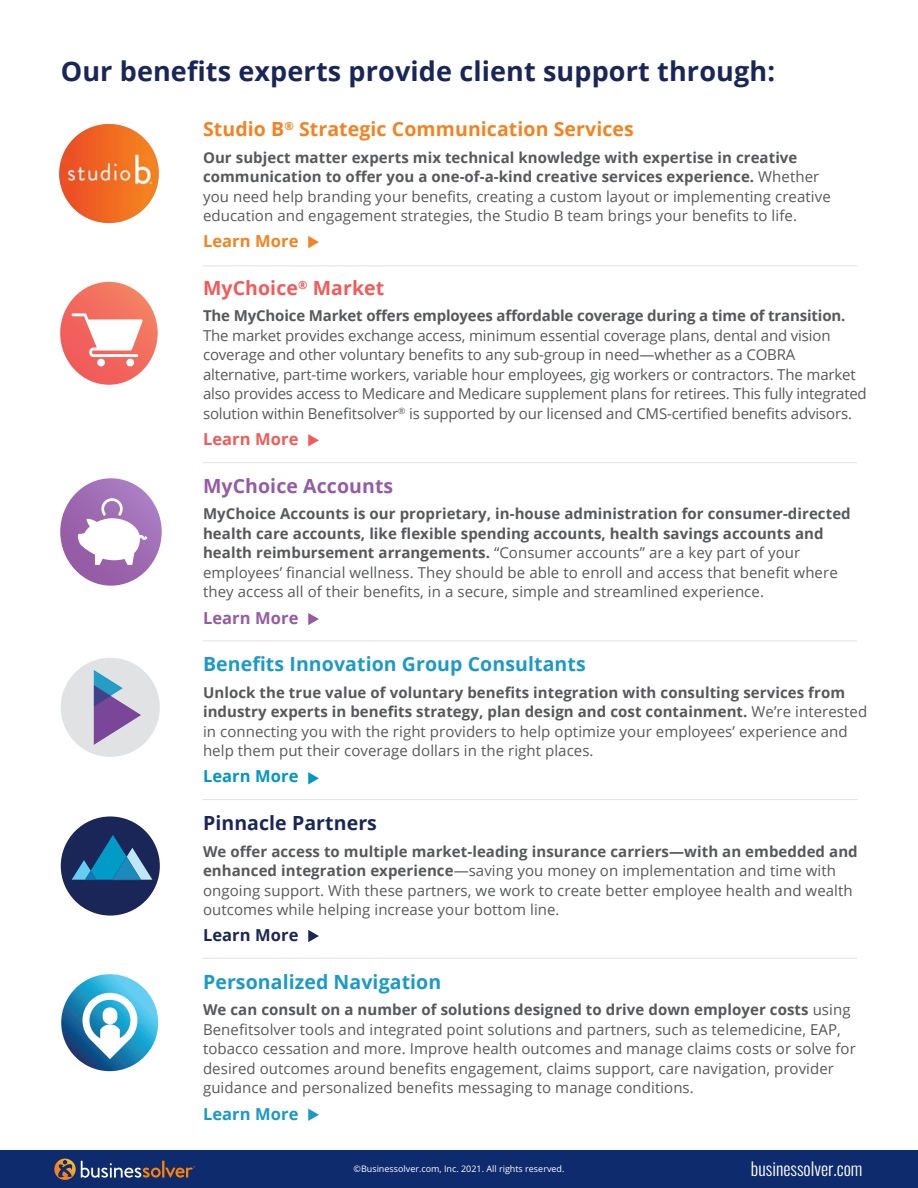
<style>
.page{position:relative;width:918px;height:1188px;background:#fff}
.page>*{position:absolute;margin:0;border:0;box-sizing:border-box;transform-origin:0 0}
.t1{font:700 57.15px "Open Sans";color:#f05b5a}
.t2{font:700 27px "Open Sans";letter-spacing:.005em;color:#1a2658}
.t3{font:700 19.5px "Open Sans";letter-spacing:.005em;color:#f58220}
.t4{font:700 19.5px "Open Sans";letter-spacing:.005em;color:#1c9ac6}
.t5{font:700 19.5px "Open Sans";letter-spacing:.005em;color:#199ac7}
.t6{font:700 19.5px "Open Sans";letter-spacing:.005em;color:#955ba5}
.t7{font:700 19.5px "Open Sans";letter-spacing:.005em;color:#1a2658}
.t8{font:700 19.5px "Open Sans";letter-spacing:.005em;color:#f15b5a}
.t9{font:300 18px "Oswald";color:#fff}
.t10{font:700 16.5px "Open Sans";letter-spacing:.005em;color:#f58220}
.t11{font:700 16.5px "Open Sans";letter-spacing:.005em;color:#f15b5a}
.t12{font:700 16.5px "Open Sans";letter-spacing:.005em;color:#955ba5}
.t13{font:700 16.5px "Open Sans";letter-spacing:.005em;color:#0097c3}
.t14{font:700 16.5px "Open Sans";letter-spacing:.005em;color:#1a2658}
.t15{font:700 16.5px "Open Sans";letter-spacing:.005em;color:#199ac7}
.t16{font:15px/19.5px "Open Sans";letter-spacing:.005em;color:#57585a}
.t17{font:700 15px "Open Sans";letter-spacing:-.01em;color:#57585a}
.t18{font:9px "Open Sans";color:#fff}
.s1{font-weight:700}
</style>
<div class="page">
<div style="left:61px;top:816px;width:99px;height:100px;background:#1a2658;border-radius:50%"></div>
<div style="left:61px;top:658px;width:99px;height:99px;background:#e1e2e4;border-radius:50%"></div>
<img style="left:59px;top:124px;width:100px;height:100px">
<svg style="left:60px;top:282px;width:98px;height:103px"></svg>
<svg style="left:72px;top:835px;width:80px;height:45px"></svg>
<svg style="left:61px;top:974px;width:97px;height:97px;background:#2f92bf"></svg>
<svg style="left:82px;top:993px;width:55px;height:66px"></svg>
<svg style="left:60px;top:478px;width:102px;height:108px"></svg>
<svg style="left:308px;top:236px;width:11px;height:12px"></svg>
<svg style="left:308px;top:613px;width:11px;height:12px"></svg>
<svg style="left:308px;top:772px;width:11px;height:12px"></svg>
<svg style="left:308px;top:930px;width:11px;height:12px"></svg>
<svg style="left:308px;top:1109px;width:11px;height:12px"></svg>
<svg style="left:308px;top:434px;width:11px;height:12px"></svg>
<hr style="left:202px;top:266px;width:655px;height:1px;background:#e1e2e4">
<hr style="left:202px;top:462px;width:655px;height:1px;background:#e1e2e4">
<hr style="left:202px;top:640px;width:655px;height:1px;background:#e1e2e4">
<hr style="left:202px;top:799px;width:655px;height:1px;background:#e1e2e4">
<hr style="left:202px;top:958px;width:655px;height:1px;background:#e1e2e4">
<img style="left:89px;top:660px;width:59px;height:92px">
<div style="left:0;top:1151px;width:918px;height:37px;background:#0d2b6d"></div>
<svg style="left:54px;top:1159px;width:141px;height:21px"></svg>
<h2 class="t2" style="left:61px;top:53px;width:716px">Our benefits experts provide client support through:</h2>
<h3 class="t3" style="left:203px;top:116px;width:432px">Studio B<sup>®</sup> Strategic Communication Services</h3>
<p class="t16" style="left:203px;top:147px;width:629px"><span class="s1">Our subject matter experts mix technical knowledge with expertise in creative communication to offer you a one-of-a-kind creative services experience.</span> Whether you need help branding your benefits, creating a custom layout or implementing creative education and engagement strategies, the Studio B team brings your benefits to life.</p>
<p class="t10" style="left:203px;top:230px;width:97px">Learn More</p>
<h3 class="t8" style="left:203px;top:274px;width:183px">MyChoice<sup>®</sup> Market</h3>
<p class="t17" style="left:203px;top:305px;width:644px">The MyChoice Market offers employees affordable coverage during a time of transition.</p>
<p class="t16" style="left:203px;top:325px;width:665px">The market provides exchange access, minimum essential coverage plans, dental and vision coverage and other voluntary benefits to any sub-group in need—whether as a COBRA alternative, part-time workers, variable hour employees, gig workers or contractors. The market also provides access to Medicare and Medicare supplement plans for retirees. This fully integrated solution within Benefitsolver<sup>®</sup> is supported by our licensed and CMS-certified benefits advisors.</p>
<p class="t11" style="left:203px;top:428px;width:97px">Learn More</p>
<h3 class="t6" style="left:203px;top:472px;width:192px">MyChoice Accounts</h3>
<p class="t16" style="left:203px;top:504px;width:649px"><span class="s1">MyChoice Accounts is our proprietary, in-house administration for consumer-directed health care accounts, like flexible spending accounts, health savings accounts and health reimbursement arrangements.</span> “Consumer accounts” are a key part of your employees’ financial wellness. They should be able to enroll and access that benefit where they access all of their benefits, in a secure, simple and streamlined experience.</p>
<p class="t12" style="left:203px;top:606px;width:97px">Learn More</p>
<h3 class="t4" style="left:203px;top:651px;width:384px">Benefits Innovation Group Consultants</h3>
<p class="t16" style="left:203px;top:682px;width:666px"><span class="s1">Unlock the true value of voluntary benefits integration with consulting services from industry experts in benefits strategy, plan design and cost containment.</span> We’re interested in connecting you with the right providers to help optimize your employees’ experience and help them put their coverage dollars in the right places.</p>
<p class="t13" style="left:203px;top:765px;width:97px">Learn More</p>
<h3 class="t7" style="left:203px;top:809px;width:175px">Pinnacle Partners</h3>
<p class="t16" style="left:203px;top:841px;width:656px"><span class="s1">We offer access to multiple market-leading insurance carriers—with an embedded and enhanced integration experience</span>—saving you money on implementation and time with ongoing support. With these partners, we work to create better employee health and wealth outcomes while helping increase your bottom line.</p>
<p class="t14" style="left:203px;top:924px;width:97px">Learn More</p>
<h3 class="t5" style="left:203px;top:968px;width:240px">Personalized Navigation</h3>
<p class="t16" style="left:203px;top:1000px;width:654px"><span class="s1">We can consult on a number of solutions designed to drive down employer costs</span> using Benefitsolver tools and integrated point solutions and partners, such as telemedicine, EAP, tobacco cessation and more. Improve health outcomes and manage claims costs or solve for desired outcomes around benefits engagement, claims support, care navigation, provider guidance and personalized benefits messaging to manage conditions.</p>
<p class="t15" style="left:203px;top:1102px;width:97px">Learn More</p>
<h1 class="t1" style="left:198px;top:392px;width:210px">Market</h1>
<p class="t18" style="left:354px;top:1163px;width:212px">©Businessolver.com, Inc. 2021. All rights reserved.</p>
<p class="t9" style="left:751px;top:1157px;width:113px">businessolver.com</p>
</div>
